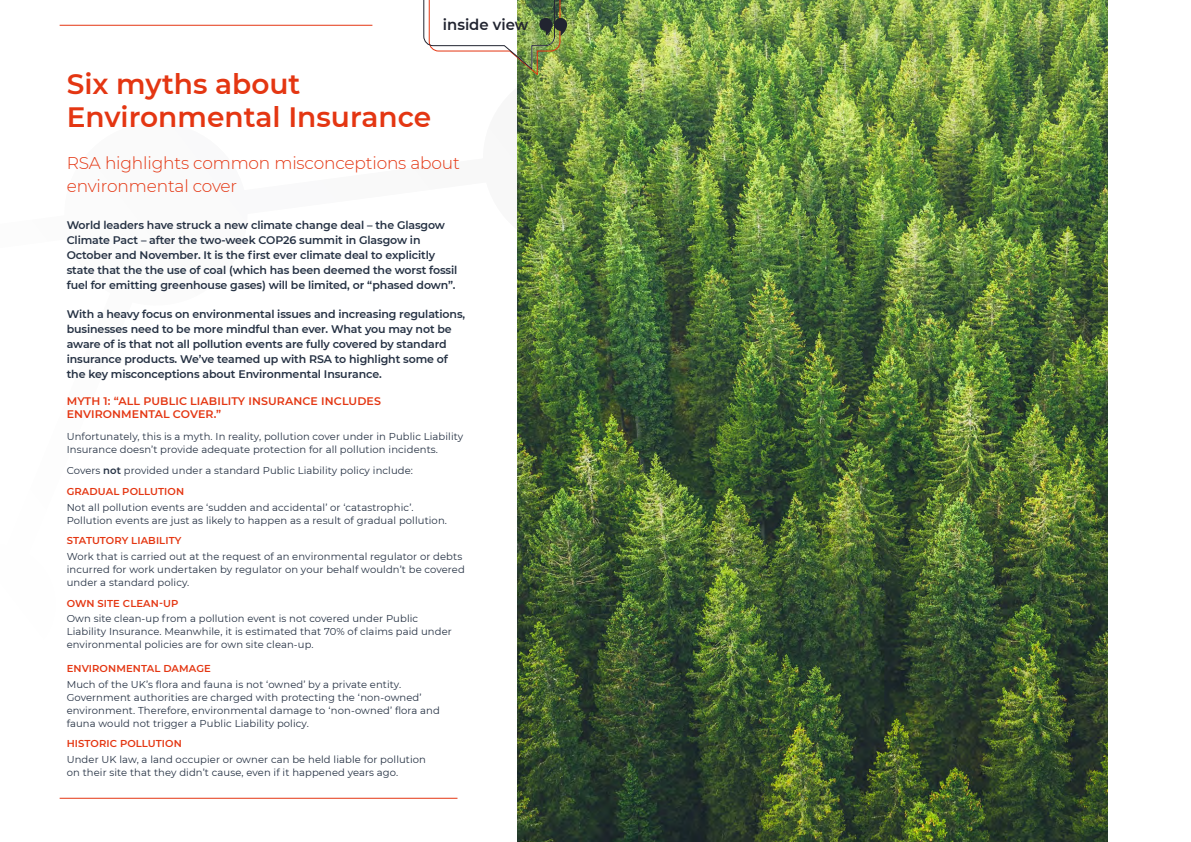
<style>
.page{position:relative;width:1191px;height:842px;background:#fff}
.page>*{position:absolute;margin:0;border:0;box-sizing:border-box;transform-origin:0 0}
.t1{font:600 28px/33px "Montserrat";color:#e43612}
.t2{font:300 17px/23px "Montserrat";letter-spacing:-.01em;color:#e43612}
.t3{font:600 15.1px "Montserrat";color:#212430}
.t4{font:600 11px/15px "Montserrat";letter-spacing:-.01em;color:#253143}
.t5{font:600 11px/13px "Montserrat";letter-spacing:.01em;color:#e43612}
.t6{font:10px/13px "Montserrat";letter-spacing:.01em;color:#253143}
.t7{font:600 10px "Montserrat";letter-spacing:.01em;color:#e43612}
.s1{font-weight:600}
.s2{font-weight:600;color:#e43612}
</style>
<div class="page">
<img style="left:517px;top:0;width:590px;height:842px">
<img style="left:59px;top:0;width:842px;height:674px">
<hr style="left:60px;top:798px;width:397px;height:1px;background:#e43612">
<hr style="left:60px;top:25px;width:312px;height:1px;background:#e43612">
<img style="left:406px;top:0;width:161px;height:75px">
<h3 class="t3" style="left:443px;top:14px;width:87px">inside view</h3>
<h1 class="t1" style="left:67px;top:66px;width:366px">Six myths about<br>Environmental Insurance</h1>
<h2 class="t2" style="left:67px;top:151px;width:395px">RSA highlights common misconceptions about environmental cover</h2>
<p class="t4" style="left:67px;top:217px;width:392px">World leaders have struck a new climate change deal – the Glasgow Climate Pact – after the two-week COP26 summit in Glasgow in October and November. It is the first ever climate deal to explicitly state that the the use of coal (which has been deemed the worst fossil fuel for emitting greenhouse gases) will be limited, or “phased down”.</p>
<p class="t4" style="left:67px;top:306px;width:400px">With a heavy focus on environmental issues and increasing regulations, businesses need to be more mindful than ever. What you may not be aware of is that not all pollution events are fully covered by standard insurance products. We’ve teamed up with RSA to highlight some of the key misconceptions about Environmental Insurance.</p>
<p class="t5" style="left:67px;top:394px;width:316px">MYTH 1: “ALL PUBLIC LIABILITY INSURANCE INCLUDES<br>ENVIRONMENTAL COVER.”</p>
<p class="t6" style="left:67px;top:429px;width:398px">Unfortunately, this is a myth. In reality, pollution cover under in Public Liability<br>Insurance doesn’t provide adequate protection for all pollution incidents.</p>
<p class="t6" style="left:67px;top:460px;width:348px;line-height:20.5px">Covers <span class="s1">not</span> provided under a standard Public Liability policy include:<br><span class="s2">GRADUAL POLLUTION</span></p>
<p class="t6" style="left:67px;top:500px;width:382px">Not all pollution events are ‘sudden and accidental’ or ‘catastrophic’.<br>Pollution events are just as likely to happen as a result of gradual pollution.</p>
<p class="t7" style="left:67px;top:533px;width:116px">STATUTORY LIABILITY</p>
<p class="t6" style="left:67px;top:550px;width:399px">Work that is carried out at the request of an environmental regulator or debts incurred for work undertaken by regulator on your behalf wouldn’t be covered under a standard policy.</p>
<p class="t7" style="left:67px;top:596px;width:113px">OWN SITE CLEAN-UP</p>
<p class="t6" style="left:67px;top:612px;width:387px">Own site clean-up from a pollution event is not covered under Public<br>Liability Insurance. Meanwhile, it is estimated that 70% of claims paid under environmental policies are for own site clean-up.</p>
<p class="t7" style="left:67px;top:661px;width:146px">ENVIRONMENTAL DAMAGE</p>
<p class="t6" style="left:67px;top:677px;width:375px">Much of the UK’s flora and fauna is not ‘owned’ by a private entity.<br>Government authorities are charged with protecting the ‘non-owned’ environment. Therefore, environmental damage to ‘non-owned’ flora and fauna would not trigger a Public Liability policy.</p>
<p class="t7" style="left:67px;top:736px;width:117px">HISTORIC POLLUTION</p>
<p class="t6" style="left:67px;top:752px;width:361px">Under UK law, a land occupier or owner can be held liable for pollution on their site that they didn’t cause, even if it happened years ago.</p>
</div>
